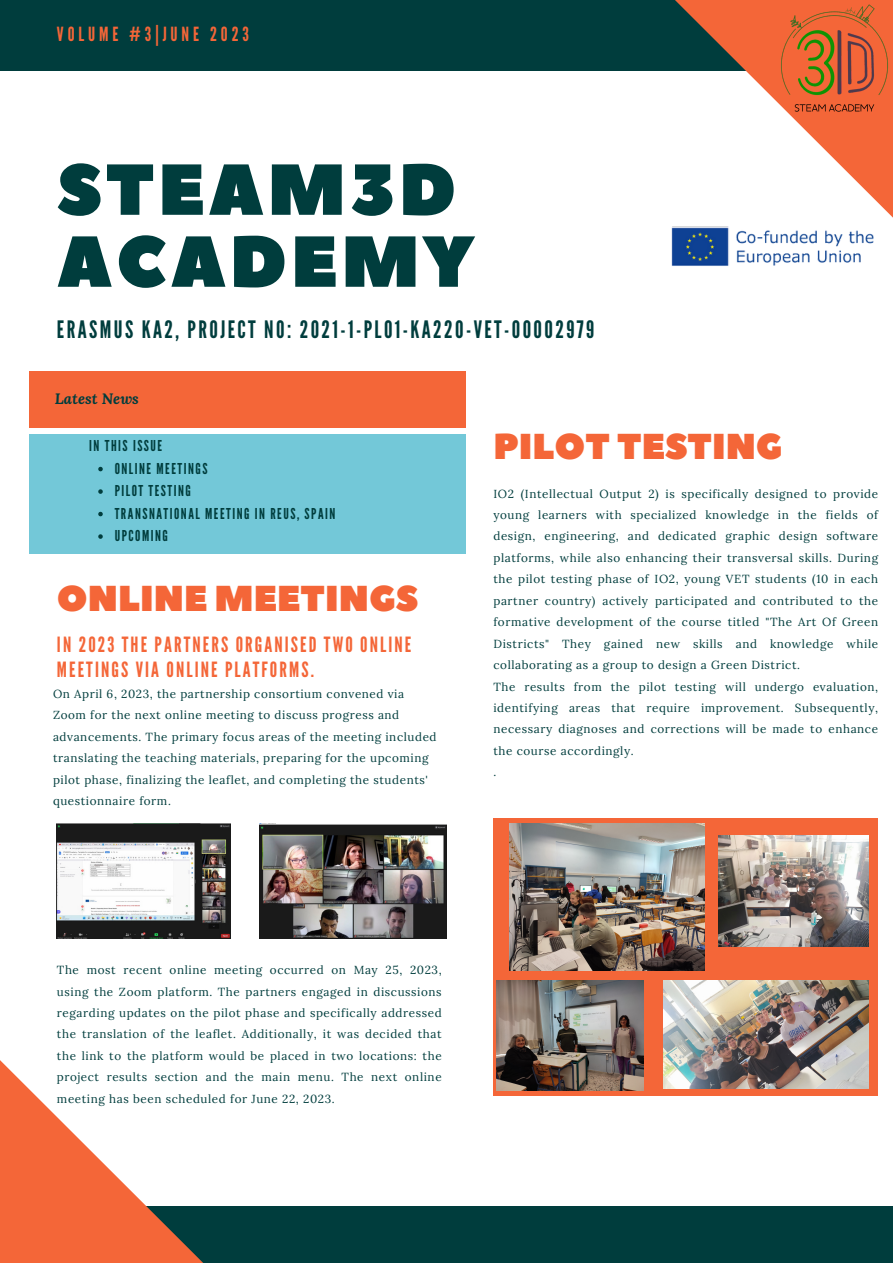
<style>
.page{position:relative;width:893px;height:1264px;background:#fff}
.page>*{position:absolute;margin:0;border:0;box-sizing:border-box;transform-origin:0 0}
.t1{font:72px/72px "Peace Sans";letter-spacing:.05em;color:#003d3d}
.t2{font:36px "Peace Sans";color:#f46638}
.t3{font:24px "League Gothic";letter-spacing:.1em;color:#003d3d}
.t4{font:21px/24.8px "League Gothic";letter-spacing:.1em;color:#f46638}
.t5{font:19.5px "League Gothic";letter-spacing:.2em;color:#f46638}
.t6{font:15px "League Gothic";letter-spacing:.1em;color:#003d3d}
.t7{font:italic 700 15px "Lora";color:#003d3d}
.t8{font:11.7px/21.5px "Lora";letter-spacing:.05em;color:#003d3d;text-align:justify}
</style>
<div class="page">
<div style="left:0;top:1206px;width:892px;height:56px;background:#003d3d"></div>
<div style="left:29px;top:434px;width:436px;height:119px;background:#73c8d8"></div>
<div style="left:0;top:0;width:892px;height:71px;background:#003d3d"></div>
<svg style="left:675px;top:0;width:217px;height:216px"></svg>
<div style="left:29px;top:371px;width:436px;height:56px;background:#f46638"></div>
<svg style="left:0;top:1060px;width:202px;height:202px;fill:#f46639"></svg>
<img style="left:671px;top:216px;width:221px;height:50px">
<img style="left:776px;top:0;width:116px;height:116px;border-radius:7px">
<img style="left:259px;top:823px;width:187px;height:115px">
<img style="left:57px;top:823px;width:173px;height:115px">
<div style="left:493px;top:818px;width:385px;height:277px;background:#f46638"></div>
<img style="left:718px;top:835px;width:150px;height:111px">
<img style="left:663px;top:980px;width:205px;height:108px">
<img style="left:496px;top:980px;width:147px;height:110px">
<img style="left:509px;top:823px;width:195px;height:147px">
<svg style="left:98px;top:467px;width:5px;height:4px"></svg>
<svg style="left:98px;top:489px;width:5px;height:5px"></svg>
<svg style="left:98px;top:512px;width:5px;height:4px"></svg>
<svg style="left:98px;top:534px;width:5px;height:5px"></svg>
<p class="t5" style="left:57px;top:23px;width:193px">VOLUME #3|JUNE 2023</p>
<p class="t1" style="left:57px;top:156px;width:418px">STEAM3D<br>ACADEMY</p>
<p class="t3" style="left:57px;top:315px;width:539px">ERASMUS KA2, PROJECT NO: 2021-1-PL01-KA220-VET-00002979</p>
<p class="t7" style="left:55px;top:389px;width:86px">Latest News</p>
<p class="t6" style="left:89px;top:437px;width:74px">IN THIS ISSUE</p>
<p class="t6" style="left:115px;top:459px;width:94px">ONLINE MEETINGS</p>
<p class="t6" style="left:115px;top:482px;width:78px">PILOT TESTING</p>
<p class="t6" style="left:115px;top:504px;width:222px">TRANSNATIONAL MEETING IN REUS, SPAIN</p>
<p class="t6" style="left:115px;top:527px;width:55px">UPCOMING</p>
<p class="t2" style="left:57px;top:574px;width:362px">ONLINE MEETINGS</p>
<p class="t4" style="left:57px;top:633px;width:356px">IN 2023 THE PARTNERS ORGANISED TWO ONLINE<br>MEETINGS VIA ONLINE PLATFORMS.</p>
<p class="t8" style="left:53px;top:683px;width:385px;text-align:left">On April 6, 2023, the partnership consortium convened via Zoom for the next online meeting to discuss progress and advancements. The primary focus areas of the meeting included translating the teaching materials, preparing for the upcoming pilot phase, finalizing the leaflet, and completing the students' questionnaire form.</p>
<p class="t2" style="left:493px;top:422px;width:291px">PILOT TESTING</p>
<p class="t8" style="left:493px;top:482px;width:386px">IO2 (Intellectual Output 2) is specifically designed to provide young learners with specialized knowledge in the fields of design, engineering, and dedicated graphic design software platforms, while also enhancing their transversal skills. During the pilot testing phase of IO2, young VET students (10 in each partner country) actively participated and contributed to the formative development of the course titled "The Art Of Green Districts" They gained new skills and knowledge while collaborating as a group to design a Green District.</p>
<p class="t8" style="left:493px;top:675px;width:386px">The results from the pilot testing will undergo evaluation, identifying areas that require improvement. Subsequently, necessary diagnoses and corrections will be made to enhance the course accordingly.</p>
<p class="t8" style="left:493px;top:761px;width:4px">.</p>
<p class="t8" style="left:57px;top:959px;width:386px">The most recent online meeting occurred on May 25, 2023, using the Zoom platform. The partners engaged in discussions regarding updates on the pilot phase and specifically addressed the translation of the leaflet. Additionally, it was decided that the link to the platform would be placed in two locations: the project results section and the main menu. The next online meeting has been scheduled for June 22, 2023.</p>
</div>
